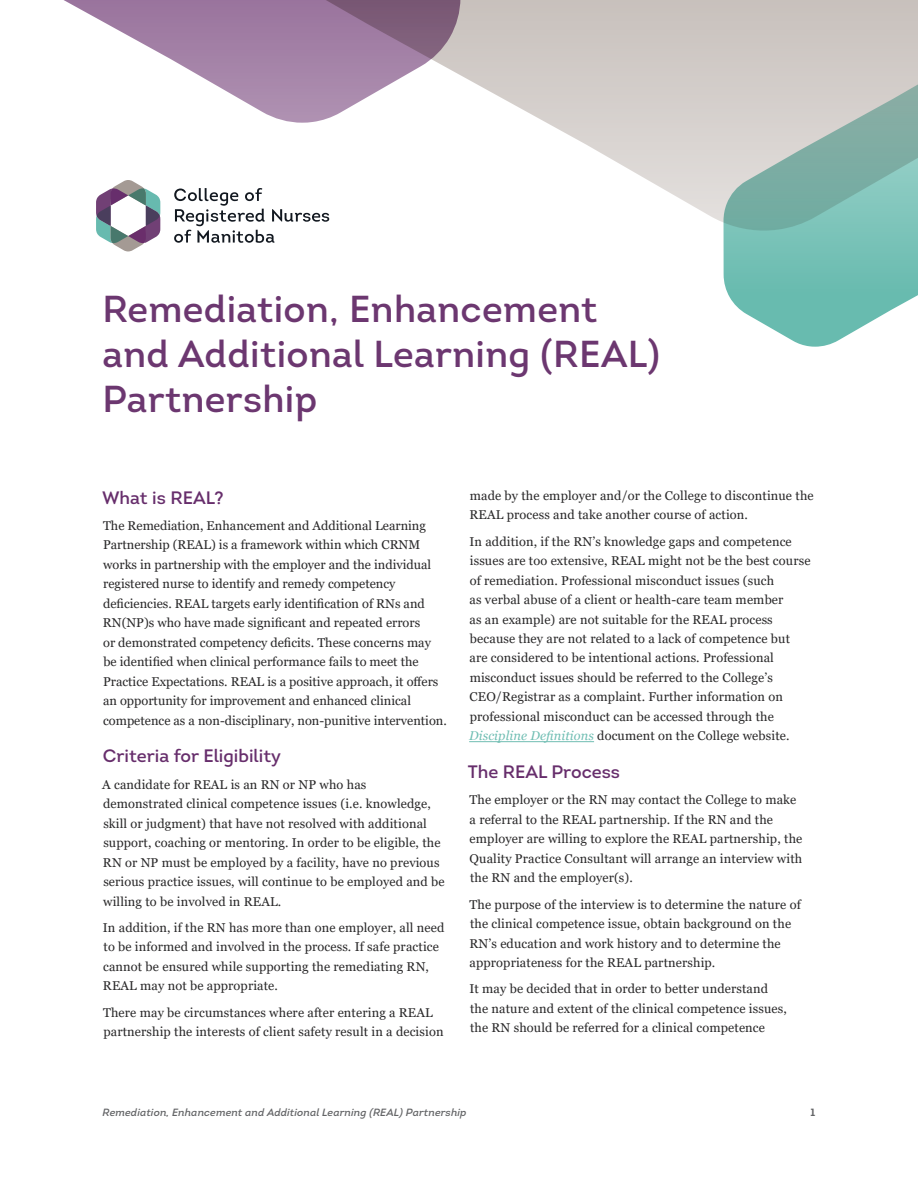
<style>
.page{position:relative;width:918px;height:1188px;background:#fff}
.page>*{position:absolute;margin:0;border:0;box-sizing:border-box;transform-origin:0 0}
.t1{font:37.5px/45px "Intro";letter-spacing:.01em;color:#6c3770}
.t2{font:18px "Intro";color:#672e6c}
.t3{font:12.75px/19.5px "Georgia";letter-spacing:.01em;color:#292829}
.t4{font:italic 10.5px "Intro";letter-spacing:.01em;color:#636466}
.t5{font:700 10.5px "Intro";color:#636466}
.s1{font-style:italic;color:#70beb3}
</style>
<div class="page">
<svg style="left:96px;top:180px;width:64px;height:71px"></svg>
<svg style="left:174px;top:188px;width:101px;height:55px"></svg>
<hr style="left:469px;top:741px;width:125px;height:1px;background:#70beb3">
<svg style="left:191px;top:0;width:727px;height:231px"></svg>
<svg style="left:64px;top:0;width:397px;height:123px"></svg>
<svg style="left:723px;top:62px;width:195px;height:285px;background:#9dc5be"></svg>
<h1 class="t1" style="left:102px;top:286px;width:559px">Remediation, Enhancement and Additional Learning (REAL)<br>Partnership</h1>
<h2 class="t2" style="left:102px;top:486px;width:123px">What is REAL?</h2>
<p class="t3" style="left:103px;top:516px;width:345px">The Remediation, Enhancement and Additional Learning Partnership (REAL) is a framework within which CRNM works in partnership with the employer and the individual registered nurse to identify and remedy competency deficiencies. REAL targets early identification of RNs and RN(NP)s who have made significant and repeated errors<br>or demonstrated competency deficits. These concerns may be identified when clinical performance fails to meet the Practice Expectations. REAL is a positive approach, it offers an opportunity for improvement and enhanced clinical competence as a non-disciplinary, non-punitive intervention.</p>
<h2 class="t2" style="left:103px;top:745px;width:180px">Criteria for Eligibility</h2>
<p class="t3" style="left:102px;top:775px;width:344px">A candidate for REAL is an RN or NP who has demonstrated clinical competence issues (i.e. knowledge, skill or judgment) that have not resolved with additional support, coaching or mentoring. In order to be eligible, the RN or NP must be employed by a facility, have no previous serious practice issues, will continue to be employed and be willing to be involved in REAL.</p>
<p class="t3" style="left:103px;top:918px;width:343px">In addition, if the RN has more than one employer, all need to be informed and involved in the process. If safe practice cannot be ensured while supporting the remediating RN, REAL may not be appropriate.</p>
<p class="t3" style="left:103px;top:1003px;width:342px">There may be circumstances where after entering a REAL partnership the interests of client safety result in a decision</p>
<p class="t3" style="left:470px;top:486px;width:346px">made by the employer and/or the College to discontinue the<br>REAL process and take another course of action.</p>
<p class="t3" style="left:469px;top:532px;width:343px">In addition, if the RN’s knowledge gaps and competence issues are too extensive, REAL might not be the best course of remediation. Professional misconduct issues (such<br>as verbal abuse of a client or health-care team member<br>as an example) are not suitable for the REAL process because they are not related to a lack of competence but are considered to be intentional actions. Professional misconduct issues should be referred to the College’s CEO/Registrar as a complaint. Further information on professional misconduct can be accessed through the <span class="s1">Discipline Definitions</span> document on the College website.</p>
<h2 class="t2" style="left:468px;top:760px;width:154px">The REAL Process</h2>
<p class="t3" style="left:470px;top:790px;width:334px">The employer or the RN may contact the College to make a referral to the REAL partnership. If the RN and the employer are willing to explore the REAL partnership, the Quality Practice Consultant will arrange an interview with the RN and the employer(s).</p>
<p class="t3" style="left:470px;top:895px;width:333px">The purpose of the interview is to determine the nature of the clinical competence issue, obtain background on the RN’s education and work history and to determine the appropriateness for the REAL partnership.</p>
<p class="t3" style="left:469px;top:979px;width:319px">It may be decided that in order to better understand the nature and extent of the clinical competence issues, the RN should be referred for a clinical competence</p>
<p class="t4" style="left:103px;top:1106px;width:365px">Remediation, Enhancement and Additional Learning (REAL) Partnership</p>
<p class="t5" style="left:811px;top:1106px;width:6px">1</p>
</div>
